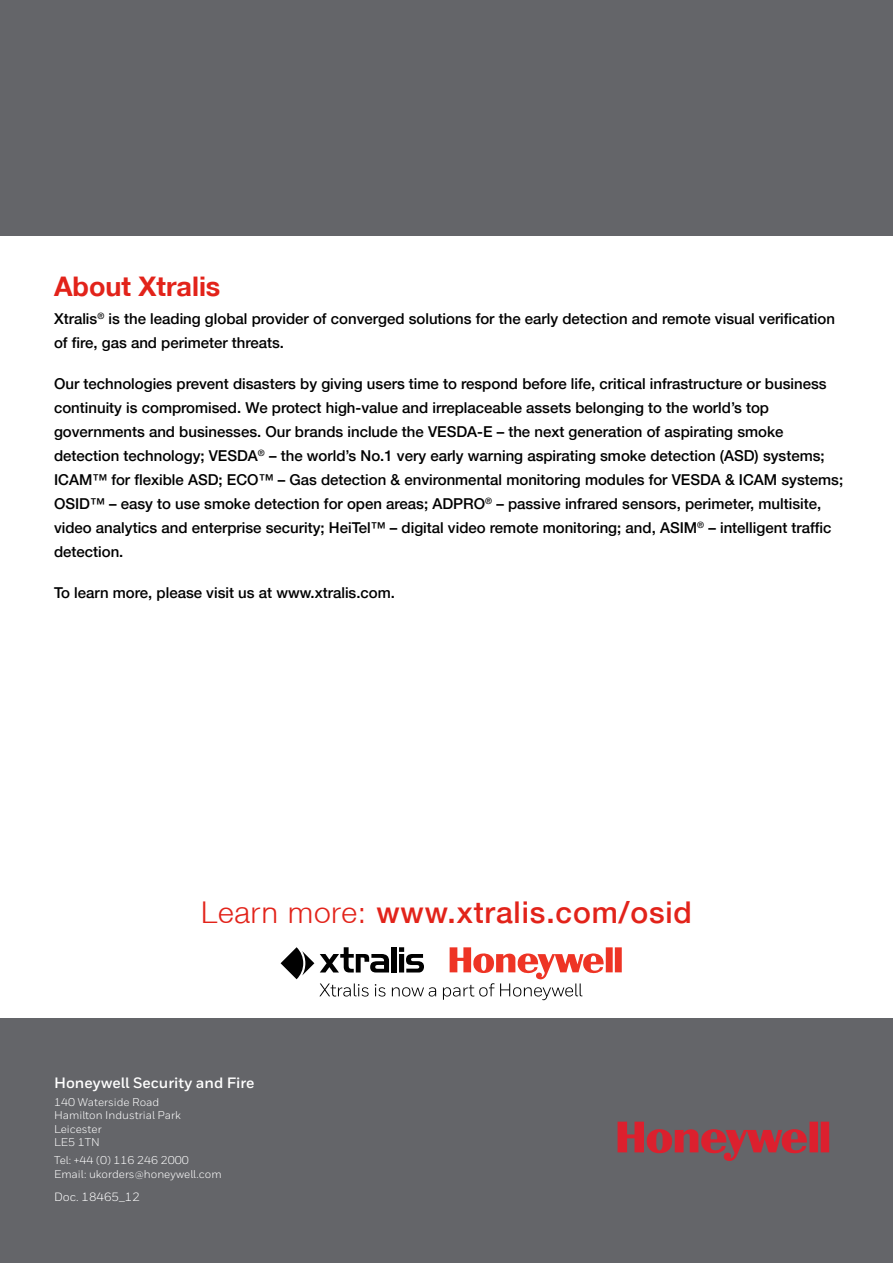
<style>
.page{position:relative;width:893px;height:1263px;background:#fff}
.page>*{position:absolute;margin:0;border:0;box-sizing:border-box;transform-origin:0 0}
.t1{font:500 30px "Helvetica Neue LT";letter-spacing:.03em;color:#e2231a}
.t2{font:700 27px "Helvetica Neue";color:#e2231a}
.t3{font:500 15px/24px "Helvetica Neue LT";color:#000}
.t4{font:700 15px "Honeywell Sans";color:#fff}
.t5{font:12px "Honeywell Sans";color:#fff}
.t6{font:11.25px/13.5px "Honeywell Sans";color:#fff}
.s1{font-weight:300}
</style>
<div class="page">
<div style="left:0;top:0;width:893px;height:235px;background:#646569"></div>
<div style="left:0;top:1018px;width:893px;height:245px;background:#646569"></div>
<svg style="left:618px;top:1122px;width:211px;height:39px"></svg>
<svg style="left:281px;top:947px;width:155px;height:49px"></svg>
<svg style="left:443px;top:947px;width:179px;height:53px"></svg>
<h2 class="t2" style="left:54px;top:269px;width:168px">About Xtralis</h2>
<p class="t3" style="left:54px;top:307px;width:782px">Xtralis<sup>®</sup> is the leading global provider of converged solutions for the early detection and remote visual verification of fire, gas and perimeter threats.</p>
<p class="t3" style="left:54px;top:372px;width:791px">Our technologies prevent disasters by giving users time to respond before life, critical infrastructure or business continuity is compromised. We protect high-value and irreplaceable assets belonging to the world’s top governments and businesses. Our brands include the VESDA-E – the next generation of aspirating smoke detection technology; VESDA<sup>®</sup> – the world’s No.1 very early warning aspirating smoke detection (ASD) systems; ICAM™ for flexible ASD; ECO™ – Gas detection &amp; environmental monitoring modules for VESDA &amp; ICAM systems; OSID™ – easy to use smoke detection for open areas; ADPRO<sup>®</sup> – passive infrared sensors, perimeter, multisite, video analytics and enterprise security; HeiTel™ – digital video remote monitoring; and, ASIM<sup>®</sup> – intelligent traffic detection.</p>
<p class="t3" style="left:54px;top:581px;width:343px">To learn more, please visit us at www.xtralis.com.</p>
<h1 class="t1" style="left:201px;top:894px;width:492px"><span class="s1">Learn more:</span> www.xtralis.com/osid</h1>
<p class="t4" style="left:54px;top:1074px;width:202px">Honeywell Security and Fire</p>
<p class="t6" style="left:54px;top:1095px;width:128px">140 Waterside Road<br>Hamilton Industrial Park<br>Leicester<br>LE5 1TN</p>
<p class="t6" style="left:54px;top:1153px;width:169px">Tel: +44 (0) 116 246 2000<br>Email: ukorders@honeywell.com</p>
<p class="t5" style="left:54px;top:1190px;width:87px">Doc. 18465_12</p>
</div>
